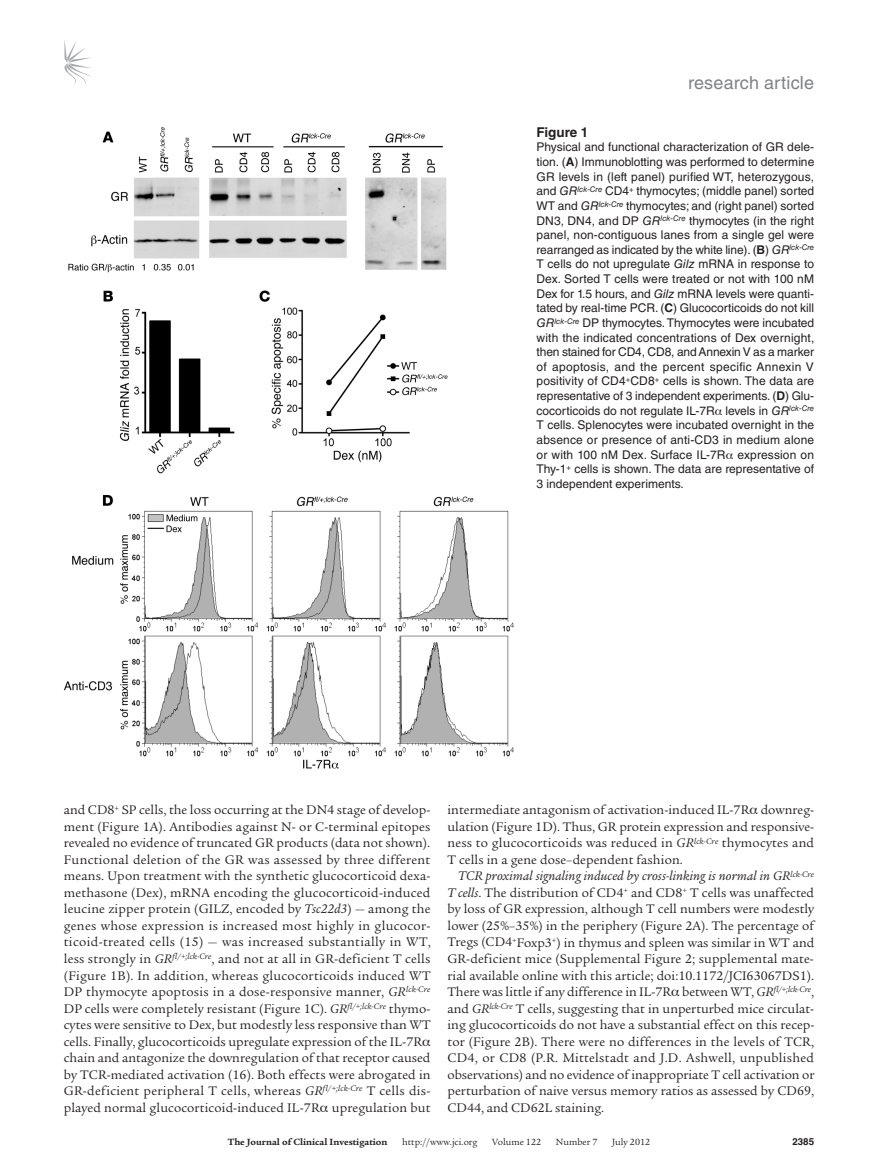
<style>
.page{position:relative;width:878px;height:1175px;background:#fff}
.page>*{position:absolute;margin:0;border:0;box-sizing:border-box;transform-origin:0 0}
.t1{font:18px "Helvetica LT Std";letter-spacing:.01em;color:#808285}
.t2{font:13.5px/16.5px "Legacy Serif Std";letter-spacing:.01em;color:#231f20;text-align:justify}
.t3{font:700 13.5px "Helvetica LT Std";color:#231f20}
.t4{font:12px/14.7px "Helvetica LT Std";color:#231f20;text-align:justify}
.t5{font:9.75px "Legacy Serif Std";color:#231f20}
.t6{font:700 9.75px "Legacy Serif Std";color:#231f20}
.t7{font:700 9.75px "Helvetica LT Std";color:#231f20}
.s1{font-weight:700}
.s2{font-style:italic}
</style>
<div class="page">
<svg style="left:64px;top:40px;width:27px;height:45px"></svg>
<img style="left:64px;top:127px;width:450px;height:642px">
<h1 class="t1" style="left:688px;top:73px;width:127px">research article</h1>
<p class="t3" style="left:536px;top:124px;width:53px">Figure 1</p>
<p class="t4" style="left:536px;top:140px;width:279px">Physical and functional characterization of GR dele&shy;tion. (<span class="s1">A</span>) Immunoblotting was performed to determine GR levels in (left panel) purified WT, heterozygous, and <span class="s2">GR</span><sup>lck-Cre</sup> CD4<sup>+</sup> thymocytes; (middle panel) sorted WT and <span class="s2">GR</span><sup>lck-Cre</sup> thymocytes; and (right panel) sorted DN3, DN4, and DP <span class="s2">GR</span><sup>lck-Cre</sup> thymocytes (in the right panel, non-contiguous lanes from a single gel were rearranged as indicated by the white line). (<span class="s1">B</span>) <span class="s2">GR</span><sup>lck-Cre </sup>T cells do not upregulate <span class="s2">Gilz</span> mRNA in response to Dex. Sorted T cells were treated or not with 100 nM Dex for 1.5 hours, and <span class="s2">Gilz</span> mRNA levels were quanti&shy;tated by real-time PCR. (<span class="s1">C</span>) Glucocorticoids do not kill <span class="s2">GR</span><sup>lck-Cre</sup> DP thymocytes. Thymocytes were incubated with the indicated concentrations of Dex overnight, then stained for CD4, CD8, and Annexin V as a marker of apoptosis, and the percent specific Annexin V positivity of CD4<sup>+</sup>CD8<sup>+</sup> cells is shown. The data are representative of 3 independent experiments. (<span class="s1">D</span>) Glu&shy;cocorticoids do not regulate IL-7R levels in <span class="s2">GR</span><sup>lck-Cre </sup>T cells. Splenocytes were incubated overnight in the absence or presence of anti-CD3 in medium alone or with 100 nM Dex. Surface IL-7R expression on Thy-1<sup>+</sup> cells is shown. The data are representative of 3 independent experiments.</p>
<p class="t2" style="left:64px;top:802px;width:368px;text-align:left">and CD8<sup>+</sup> SP cells, the loss occurring at the DN4 stage of develop&shy;ment (Figure 1A). Antibodies against N- or C-terminal epitopes revealed no evidence of truncated GR products (data not shown).<br>Functional deletion of the GR was assessed by three different means. Upon treatment with the synthetic glucocorticoid dexa&shy;methasone (Dex), mRNA encoding the glucocorticoid-induced leucine zipper protein (GILZ, encoded by <span class="s2">Tsc22d3</span>) — among the genes whose expression is increased most highly in glucocor&shy;ticoid-treated cells (15) — was increased substantially in WT, less strongly in <span class="s2">GR</span><sup>fl/+;lck-Cre</sup>, and not at all in GR-deficient T cells (Figure 1B). In addition, whereas glucocorticoids induced WT DP thymocyte apoptosis in a dose-responsive manner, <span class="s2">GR</span><sup>lck-Cre </sup>DP cells were completely resistant (Figure 1C). <span class="s2">GR</span><sup>fl/+;lck-Cre</sup> thymo&shy;cytes were sensitive to Dex, but modestly less responsive than WT cells. Finally, glucocorticoids upregulate expression of the IL-7R chain and antagonize the downregulation of that receptor caused by TCR-mediated activation (16). Both effects were abrogated in GR-deficient peripheral T cells, whereas <span class="s2">GR</span><sup>fl/+;lck-Cre</sup> T cells dis&shy;played normal glucocorticoid-induced IL-7R upregulation but</p>
<p class="t2" style="left:447px;top:802px;width:368px">intermediate antagonism of activation-induced IL-7R downreg&shy;ulation (Figure 1D). Thus, GR protein expression and responsive&shy;ness to glucocorticoids was reduced in <span class="s2">GR</span><sup>lck-Cre</sup> thymocytes and T cells in a gene dose–dependent fashion.</p>
<p class="t2" style="left:447px;top:868px;width:368px;text-indent:11px"><span class="s2">TCR proximal signaling induced by cross-linking is normal in GR</span><sup>lck-Cre </sup><span class="s2">T cells</span>. The distribution of CD4<sup>+</sup> and CD8<sup>+</sup> T cells was unaffected by loss of GR expression, although T cell numbers were modestly lower (25%–35%) in the periphery (Figure 2A). The percentage of Tregs (CD4<sup>+</sup>Foxp3<sup>+</sup>) in thymus and spleen was similar in WT and GR-deficient mice (Supplemental Figure 2; supplemental mate&shy;rial available online with this article; doi:10.1172/JCI63067DS1).<br>There was little if any difference in IL-7R between WT, <span class="s2">GR</span><sup>fl/+;lck-Cre</sup>, and <span class="s2">GR</span><sup>lck-Cre</sup> T cells, suggesting that in unperturbed mice circulat&shy;ing glucocorticoids do not have a substantial effect on this recep&shy;tor (Figure 2B). There were no differences in the levels of TCR, CD4, or CD8 (P.R. Mittelstadt and J.D. Ashwell, unpublished observations) and no evidence of inappropriate T cell activation or perturbation of naive versus memory ratios as assessed by CD69, CD44, and CD62L staining.</p>
<p class="t6" style="left:228px;top:1135px;width:161px">The Journal of Clinical Investigation</p>
<p class="t5" style="left:402px;top:1136px;width:77px">http://www.jci.org</p>
<p class="t5" style="left:492px;top:1136px;width:50px">Volume 122</p>
<p class="t5" style="left:556px;top:1136px;width:43px">Number 7</p>
<p class="t5" style="left:612px;top:1136px;width:40px">July 2012</p>
<p class="t7" style="left:792px;top:1135px;width:23px">2385</p>
</div>
